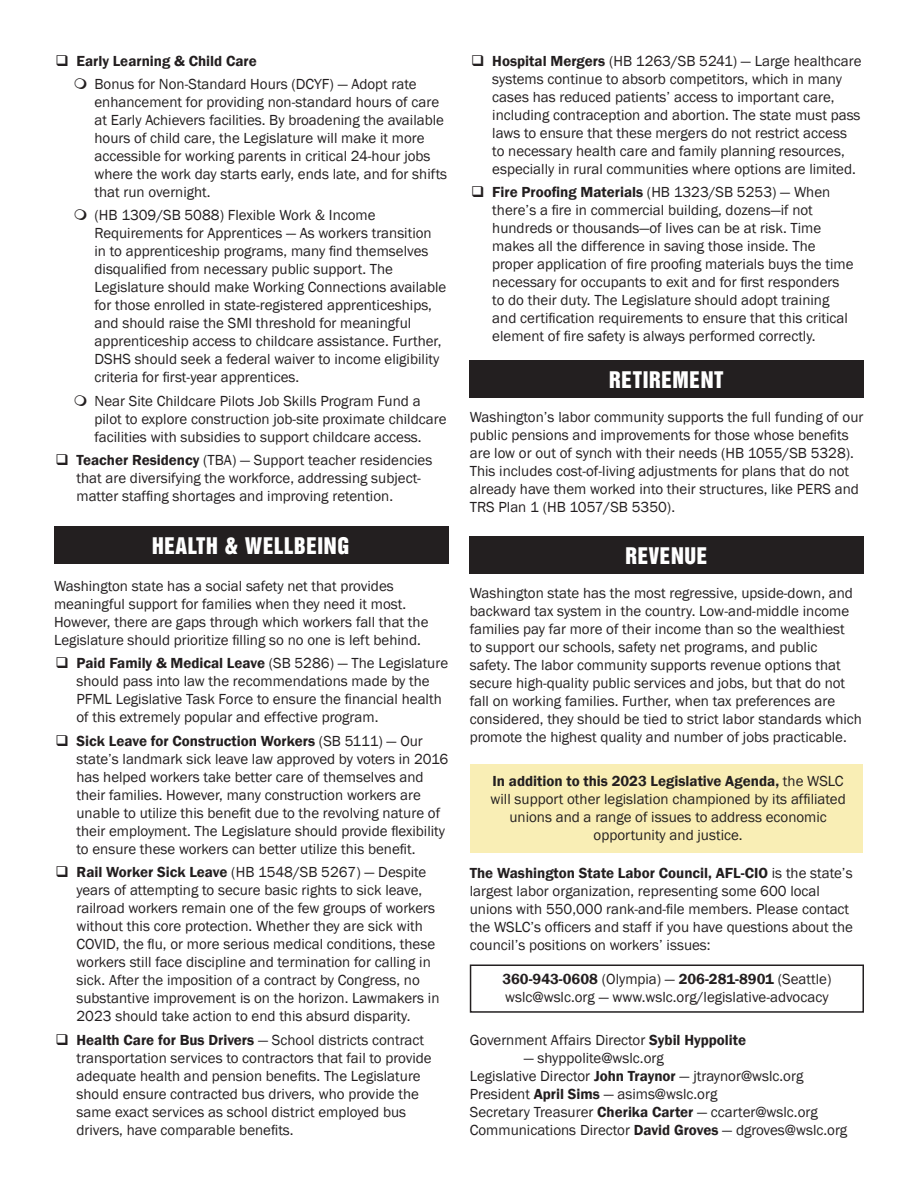
<style>
.page{position:relative;width:918px;height:1188px;background:#fff}
.page>*{position:absolute;margin:0;border:0;box-sizing:border-box;transform-origin:0 0}
.t1{font:21px "Switzerland Inserat Plain";letter-spacing:.03em;color:#fff}
.t2{font:15px/18px "Franklin Gothic";color:#231f20}
.t3{font:600 15px "Franklin Gothic";color:#231f20}
.s1{font-weight:600}
</style>
<div class="page">
<div style="left:471px;top:764px;width:392px;height:89px;background:#f9eeb5"></div>
<div style="left:54px;top:527px;width:394px;height:37px;background:#231f20"></div>
<div style="left:470px;top:360px;width:394px;height:37px;background:#231f20"></div>
<div style="left:470px;top:537px;width:394px;height:37px;background:#231f20"></div>
<div style="left:470px;top:964px;width:394px;height:49px;border:2px solid #231f20"></div>
<p class="t3" style="left:56px;top:51px;width:203px">❑ Early Learning &amp; Child Care</p>
<p class="t2" style="left:94px;top:75px;width:354px">Bonus for Non-Standard Hours (DCYF) — Adopt rate enhancement for providing non-standard hours of care at Early Achievers facilities. By broadening the available hours of child care, the Legislature will make it more accessible for working parents in critical 24-hour jobs where the work day starts early, ends late, and for shifts that run overnight.</p>
<p class="t2" style="left:94px;top:207px;width:353px">(HB 1309/SB 5088) Flexible Work &amp; Income Requirements for Apprentices — As workers transition in to apprenticeship programs, many find themselves disqualified from necessary public support. The Legislature should make Working Connections available for those enrolled in state-registered apprenticeships, and should raise the SMI threshold for meaningful apprenticeship access to childcare assistance. Further, DSHS should seek a federal waiver to income eligibility criteria for first-year apprentices.</p>
<p class="t2" style="left:94px;top:392px;width:354px">Near Site Childcare Pilots Job Skills Program Fund a pilot to explore construction job-site proximate childcare facilities with subsidies to support childcare access.</p>
<p class="t2" style="left:76px;top:451px;width:357px;text-indent:-21px">❑ <span class="s1">Teacher Residency</span> (TBA) — Support teacher residencies that are diversifying the workforce, addressing subject&shy;matter staffing shortages and improving retention.</p>
<p class="t1" style="left:152px;top:533px;width:199px">HEALTH &amp; WELLBEING</p>
<p class="t2" style="left:54px;top:577px;width:376px">Washington state has a social safety net that provides meaningful support for families when they need it most.<br>However, there are gaps through which workers fall that the Legislature should prioritize filling so no one is left behind.</p>
<p class="t2" style="left:76px;top:655px;width:373px;text-indent:-21px">❑ <span class="s1">Paid Family &amp; Medical Leave</span> (SB 5286) — The Legislature should pass into law the recommendations made by the PFML Legislative Task Force to ensure the financial health of this extremely popular and effective program.</p>
<p class="t2" style="left:76px;top:732px;width:373px;text-indent:-21px">❑ <span class="s1">Sick Leave for Construction Workers</span> (SB 5111) — Our state’s landmark sick leave law approved by voters in 2016 has helped workers take better care of themselves and their families. However, many construction workers are unable to utilize this benefit due to the revolving nature of their employment. The Legislature should provide flexibility to ensure these workers can better utilize this benefit.</p>
<p class="t2" style="left:76px;top:864px;width:365px;text-indent:-21px">❑ <span class="s1">Rail Worker Sick Leave</span> (HB 1548/SB 5267) — Despite years of attempting to secure basic rights to sick leave, railroad workers remain one of the few groups of workers without this core protection. Whether they are sick with COVID, the flu, or more serious medical conditions, these workers still face discipline and termination for calling in sick. After the imposition of a contract by Congress, no substantive improvement is on the horizon. Lawmakers in 2023 should take action to end this absurd disparity.</p>
<p class="t2" style="left:76px;top:1031px;width:357px;text-indent:-21px">❑ <span class="s1">Health Care for Bus Drivers</span> — School districts contract transportation services to contractors that fail to provide adequate health and pension benefits. The Legislature should ensure contracted bus drivers, who provide the same exact services as school district employed bus drivers, have comparable benefits.</p>
<p class="t2" style="left:492px;top:52px;width:371px;text-indent:-21px">❑ <span class="s1">Hospital Mergers</span> (HB 1263/SB 5241) — Large healthcare systems continue to absorb competitors, which in many cases has reduced patients’ access to important care, including contraception and abortion. The state must pass laws to ensure that these mergers do not restrict access to necessary health care and family planning resources, especially in rural communities where options are limited.</p>
<p class="t2" style="left:492px;top:183px;width:363px;text-indent:-21px">❑ <span class="s1">Fire Proofing Materials</span> (HB 1323/SB 5253) — When there’s a fire in commercial building, dozens—if not hundreds or thousands—of lives can be at risk. Time makes all the difference in saving those inside. The proper application of fire proofing materials buys the time necessary for occupants to exit and for first responders to do their duty. The Legislature should adopt training and certification requirements to ensure that this critical element of fire safety is always performed correctly.</p>
<p class="t1" style="left:609px;top:367px;width:116px">RETIREMENT</p>
<p class="t2" style="left:470px;top:408px;width:395px">Washington’s labor community supports the full funding of our public pensions and improvements for those whose benefits are low or out of synch with their needs (HB 1055/SB 5328).<br>This includes cost-of-living adjustments for plans that do not already have them worked into their structures, like PERS and TRS Plan 1 (HB 1057/SB 5350).</p>
<p class="t1" style="left:625px;top:543px;width:84px">REVENUE</p>
<p class="t2" style="left:470px;top:584px;width:394px">Washington state has the most regressive, upside-down, and backward tax system in the country. Low-and-middle income families pay far more of their income than so the wealthiest<br>to support our schools, safety net programs, and public<br>safety. The labor community supports revenue options that secure high-quality public services and jobs, but that do not fall on working families. Further, when tax preferences are considered, they should be tied to strict labor standards which promote the highest quality and number of jobs practicable.</p>
<p class="t2" style="left:491px;top:772px;width:357px;text-align:center"><span class="s1">In addition to this 2023 Legislative Agenda,</span> the WSLC will support other legislation championed by its affiliated unions and a range of issues to address economic opportunity and justice.</p>
<p class="t2" style="left:470px;top:865px;width:385px"><span class="s1">The Washington State Labor Council, AFL-CIO</span> is the state’s largest labor organization, representing some 600 local unions with 550,000 rank-and-file members. Please contact the WSLC’s officers and staff if you have questions about the council’s positions on workers’ issues:</p>
<p class="t2" style="left:502px;top:970px;width:331px"><span class="s1">360-943-0608</span> (Olympia) — <span class="s1">206-281-8901</span> (Seattle) wslc@wslc.org — www.wslc.org/legislative-advocacy</p>
<p class="t2" style="left:470px;top:1031px;width:278px">Government Affairs Director <span class="s1">Sybil Hyppolite</span></p>
<p class="t2" style="left:470px;top:1049px;width:379px;text-indent:54px">— shyppolite@wslc.org<br>Legislative Director <span class="s1">John Traynor</span> — jtraynor@wslc.org President <span class="s1">April Sims</span> — asims@wslc.org<br>Secretary Treasurer <span class="s1">Cherika Carter</span> — ccarter@wslc.org Communications Director <span class="s1">David Groves</span> — dgroves@wslc.org</p>
</div>
